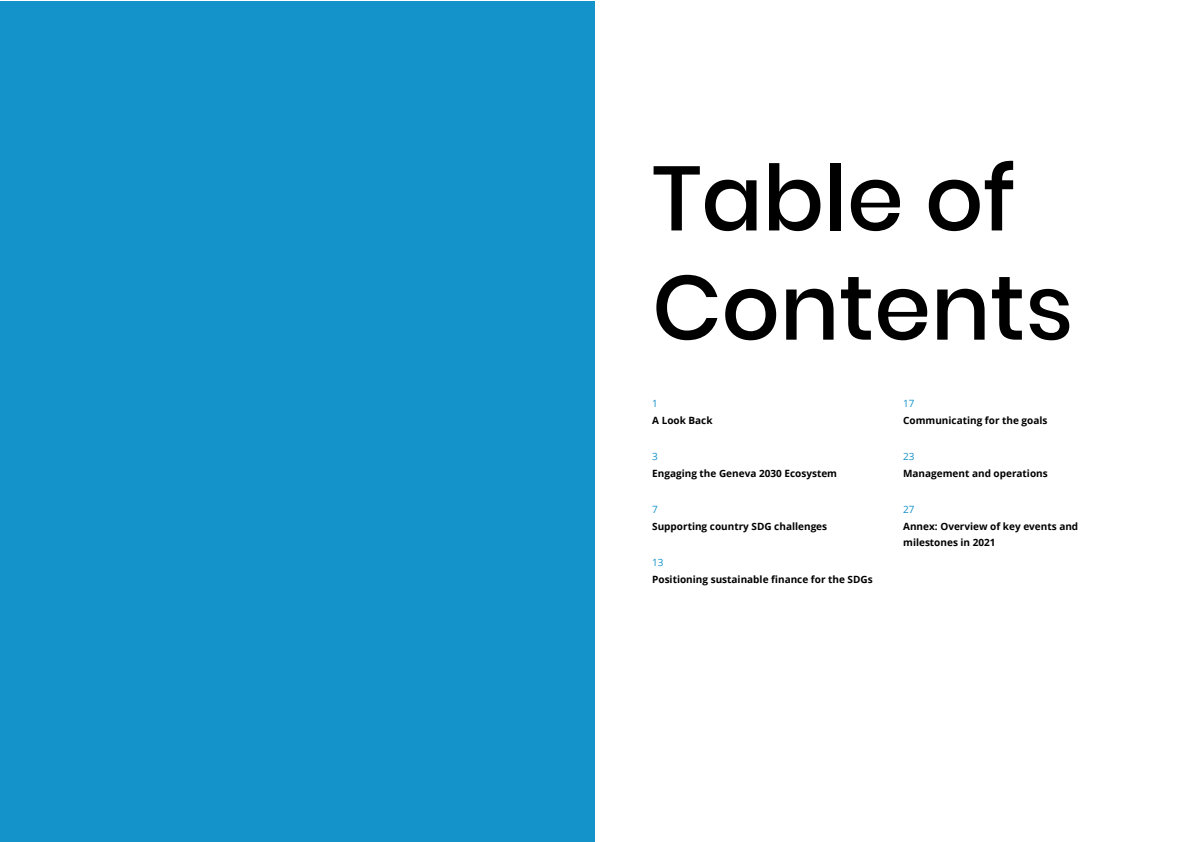
<style>
.page{position:relative;width:1191px;height:842px;background:#fff}
.page>*{position:absolute;margin:0;border:0;box-sizing:border-box;transform-origin:0 0}
.t1{font:500 91px/109.2px "Poppins";color:#000}
.t2{font:700 10px/16px "Open Sans";color:#000}
.t3{font:10px "Open Sans";color:#1493ca}
</style>
<div class="page">
<div style="left:0;top:1px;width:595px;height:840px;background:#1493ca"></div>
<h1 class="t1" style="left:652px;top:144px;width:423px">Table of<br>Contents</h1>
<p class="t3" style="left:652px;top:396px;width:7px">1</p>
<p class="t2" style="left:652px;top:412px;width:62px">A Look Back</p>
<p class="t3" style="left:652px;top:449px;width:7px">3</p>
<p class="t2" style="left:652px;top:465px;width:186px">Engaging the Geneva 2030 Ecosystem</p>
<p class="t3" style="left:652px;top:502px;width:7px">7</p>
<p class="t2" style="left:652px;top:518px;width:176px">Supporting country SDG challenges</p>
<p class="t3" style="left:652px;top:555px;width:13px">13</p>
<p class="t2" style="left:652px;top:571px;width:222px">Positioning sustainable finance for the SDGs</p>
<p class="t3" style="left:903px;top:396px;width:13px">17</p>
<p class="t2" style="left:903px;top:412px;width:146px">Communicating for the goals</p>
<p class="t3" style="left:903px;top:449px;width:13px">23</p>
<p class="t2" style="left:903px;top:465px;width:146px">Management and operations</p>
<p class="t3" style="left:903px;top:502px;width:13px">27</p>
<p class="t2" style="left:903px;top:518px;width:177px">Annex: Overview of key events and milestones in 2021</p>
</div>
